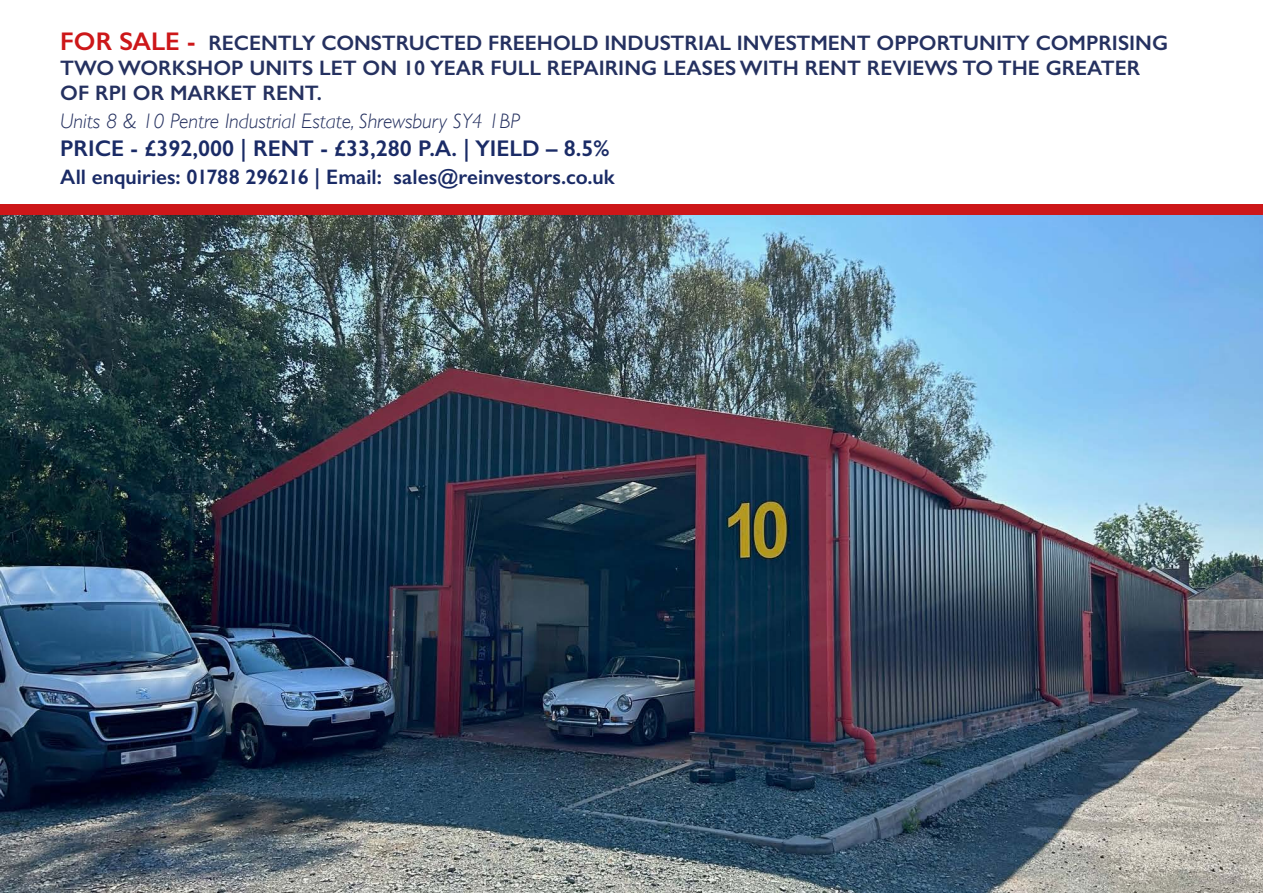
<style>
.page{position:relative;width:1263px;height:893px;background:#fff}
.page>*{position:absolute;margin:0;border:0;box-sizing:border-box;transform-origin:0 0}
.t1{font:600 22.8px "Gill Sans";color:#1a2b66}
.t2{font:600 21px/25.2px "Gill Sans";color:#253160}
.t3{font:600 21px "Gill Sans";color:#1a2b66}
.t4{font:italic 300 21px "Gill Sans";color:#253160}
.s1{font-size:25.65px;color:#cd1719}
</style>
<div class="page">
<img style="left:0;top:215px;width:1263px;height:678px">
<div style="left:0;top:204px;width:1263px;height:11px;background:#cd1719"></div>
<p class="t2" style="left:60px;top:30px;width:1109px"><span class="s1">FOR SALE -</span> RECENTLY CONSTRUCTED FREEHOLD INDUSTRIAL INVESTMENT OPPORTUNITY COMPRISING<br>TWO WORKSHOP UNITS LET ON 10 YEAR FULL REPAIRING LEASES WITH RENT REVIEWS TO THE GREATER<br>OF RPI OR MARKET RENT.</p>
<p class="t4" style="left:60px;top:109px;width:462px">Units 8 &amp; 10 Pentre Industrial Estate, Shrewsbury SY4 1BP</p>
<p class="t1" style="left:60px;top:134px;width:551px">PRICE - £392,000 | RENT - £33,280 P.A. | YIELD – 8.5%</p>
<p class="t3" style="left:60px;top:164px;width:556px">All enquiries: 01788 296216 | Email: sales@reinvestors.co.uk</p>
</div>
